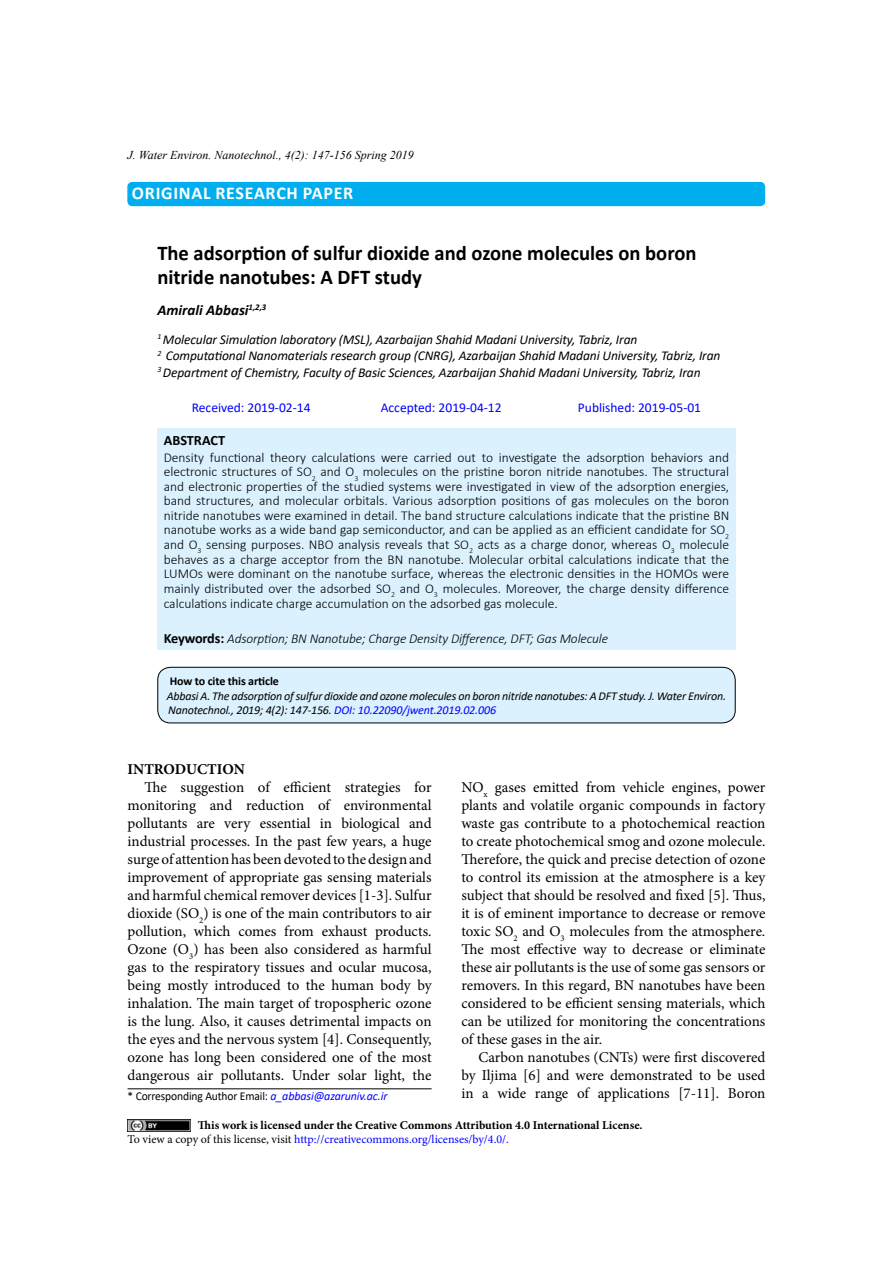
<style>
.page{position:relative;width:893px;height:1263px;background:#fff}
.page>*{position:absolute;margin:0;border:0;box-sizing:border-box;transform-origin:0 0}
.t1{font:700 21px/24px "Calibri";color:#000}
.t2{font:700 19.5px "Calibri";letter-spacing:.04em;color:#fff}
.t3{font:700 18px "Calibri";letter-spacing:.04em;color:#fff}
.t4{font:15px/18px "Minion Pro";letter-spacing:-.005em;color:#000;text-align:justify}
.t5{font:italic 700 15px "Calibri";color:#000}
.t6{font:700 15px "Minion Pro";color:#000}
.t7{font:700 14.25px "Calibri";color:#000}
.t8{font:300 13.5px/14.7px "Calibri";color:#000;text-align:justify}
.t9{font:italic 13.5px/16.5px "Calibri";letter-spacing:-.01em;color:#000}
.t10{font:italic 300 13.5px "Calibri";letter-spacing:-.01em;color:#000}
.t11{font:13.5px "Calibri";color:#00f}
.t12{font:italic 12px/14.4px "Calibri";letter-spacing:-.015em;color:#000}
.t13{font:700 12px/14.4px "Minion Pro";color:#000}
.t14{font:italic 12px "Times New Roman";color:#000}
.t15{font:12px "Calibri";letter-spacing:-.01em;color:#000;scale:.96 1}
.t16{font:700 12px "Calibri";letter-spacing:-.01em;color:#000}
.s1{font-weight:700;font-style:normal;font-size:14.25px}
.s2{color:#00f}
.s3{font-style:italic;color:#00f}
.s4{font-weight:400}
.s5{font-weight:400;color:#00f}
</style>
<div class="page">
<div style="left:157px;top:428px;width:579px;height:221px;background:#dbf1fd"></div>
<div style="left:158px;top:667px;width:577px;height:56px;background:#dbf1fd;border-radius:13px"></div>
<div style="left:157px;top:667px;width:579px;height:56px;border:1px solid #000;border-radius:13px"></div>
<div style="left:128px;top:183px;width:636px;height:22px;background:#00aeef;border-radius:4px"></div>
<div style="left:127px;top:182px;width:638px;height:24px;border:2px solid #00aeef;border-radius:4px"></div>
<img style="left:128px;top:1120px;width:62px;height:11px">
<hr style="left:128px;top:1088px;width:304px;height:1px;background:#000">
<p class="t14" style="left:128px;top:147px;width:288px">J. Water Environ. Nanotechnol., 4(2): 147-156 Spring 2019</p>
<h2 class="t2" style="left:165px;top:178px;width:166px">RESEARCH ARTICLE</h2>
<p class="t3" style="left:132px;top:180px;width:223px">ORIGINAL RESEARCH PAPER</p>
<h1 class="t1" style="left:157px;top:240px;width:541px">The adsorption of sulfur dioxide and ozone molecules on boron nitride nanotubes: A DFT study</h1>
<p class="t5" style="left:157px;top:299px;width:111px">Amirali Abbasi<sup>1,2,3</sup></p>
<p class="t9" style="left:157px;top:330px;width:565px"><sup>1</sup> Molecular Simulation laboratory (MSL), Azarbaijan Shahid Madani University, Tabriz, Iran<br><sup>2</sup> Computational Nanomaterials research group (CNRG), Azarbaijan Shahid Madani University, Tabriz, Iran<br><sup>3</sup> Department of Chemistry, Faculty of Basic Sciences, Azarbaijan Shahid Madani University, Tabriz, Iran</p>
<p class="t11" style="left:192px;top:398px;width:120px">Received: 2019-02-14</p>
<p class="t11" style="left:381px;top:398px;width:122px">Accepted: 2019-04-12</p>
<p class="t11" style="left:578px;top:398px;width:125px">Published: 2019-05-01</p>
<p class="t7" style="left:164px;top:430px;width:63px">ABSTRACT</p>
<p class="t8" style="left:164px;top:449px;width:567px">Density functional theory calculations were carried out to investigate the adsorption behaviors and electronic structures of SO<sub>2</sub> and O<sub>3</sub> molecules on the pristine boron nitride nanotubes. The structural and electronic properties of the studied systems were investigated in view of the adsorption energies, band structures, and molecular orbitals. Various adsorption positions of gas molecules on the boron nitride nanotubes were examined in detail. The band structure calculations indicate that the pristine BN nanotube works as a wide band gap semiconductor, and can be applied as an efficient candidate for SO<sub>2 </sub>and O<sub>3</sub> sensing purposes. NBO analysis reveals that SO<sub>2</sub> acts as a charge donor, whereas O<sub>3</sub> molecule behaves as a charge acceptor from the BN nanotube. Molecular orbital calculations indicate that the LUMOs were dominant on the nanotube surface, whereas the electronic densities in the HOMOs were mainly distributed over the adsorbed SO<sub>2</sub> and O<sub>3</sub> molecules. Moreover, the charge density difference calculations indicate charge accumulation on the adsorbed gas molecule.</p>
<p class="t10" style="left:164px;top:630px;width:446px"><span class="s1">Keywords:</span> Adsorption; BN Nanotube; Charge Density Difference, DFT; Gas Molecule</p>
<p class="t16" style="left:170px;top:673px;width:111px">How to cite this article</p>
<p class="t12" style="left:167px;top:688px;width:561px">Abbasi A. The adsorption of sulfur dioxide and ozone molecules on boron nitride nanotubes: A DFT study. J. Water Environ.<br>Nanotechnol., 2019; 4(2): 147-156. <span class="s2">DOI: 10.22090/jwent.2019.02.006</span></p>
<p class="t6" style="left:128px;top:758px;width:119px">INTRODUCTION</p>
<p class="t4" style="left:128px;top:778px;width:306px;text-indent:17px">The suggestion of efficient strategies for monitoring and reduction of environmental pollutants are very essential in biological and industrial processes. In the past few years, a huge surge of attention has been devoted to the design and improvement of appropriate gas sensing materials and harmful chemical remover devices [1-3]. Sulfur dioxide (SO<sub>2</sub>) is one of the main contributors to air pollution, which comes from exhaust products.<br>Ozone (O<sub>3</sub>) has been also considered as harmful gas to the respiratory tissues and ocular mucosa, being mostly introduced to the human body by inhalation. The main target of tropospheric ozone is the lung. Also, it causes detrimental impacts on the eyes and the nervous system [4]. Consequently, ozone has long been considered one of the most dangerous air pollutants. Under solar light, the</p>
<p class="t4" style="left:461px;top:778px;width:306px">NO<sub>x</sub> gases emitted from vehicle engines, power plants and volatile organic compounds in factory waste gas contribute to a photochemical reaction to create photochemical smog and ozone molecule.<br>Therefore, the quick and precise detection of ozone to control its emission at the atmosphere is a key subject that should be resolved and fixed [5]. Thus, it is of eminent importance to decrease or remove toxic SO<sub>2</sub> and O<sub>3</sub> molecules from the atmosphere.<br>The most effective way to decrease or eliminate these air pollutants is the use of some gas sensors or removers. In this regard, BN nanotubes have been considered to be efficient sensing materials, which can be utilized for monitoring the concentrations of these gases in the air.</p>
<p class="t4" style="left:461px;top:1048px;width:306px;text-indent:17px">Carbon nanotubes (CNTs) were first discovered by Iljima [6] and were demonstrated to be used in a wide range of applications [7-11]. Boron</p>
<p class="t15" style="left:128px;top:1087px;width:272px">* Corresponding Author Email: <span class="s3">a_abbasi@azaruniv.ac.ir</span></p>
<p class="t13" style="left:128px;top:1118px;width:516px;text-indent:70px">This work is licensed under the Creative Commons Attribution 4.0 International License.<br><span class="s4">To view a copy of this license, visit</span> <span class="s5">http://creativecommons.org/licenses/by/4.0/.</span></p>
</div>
